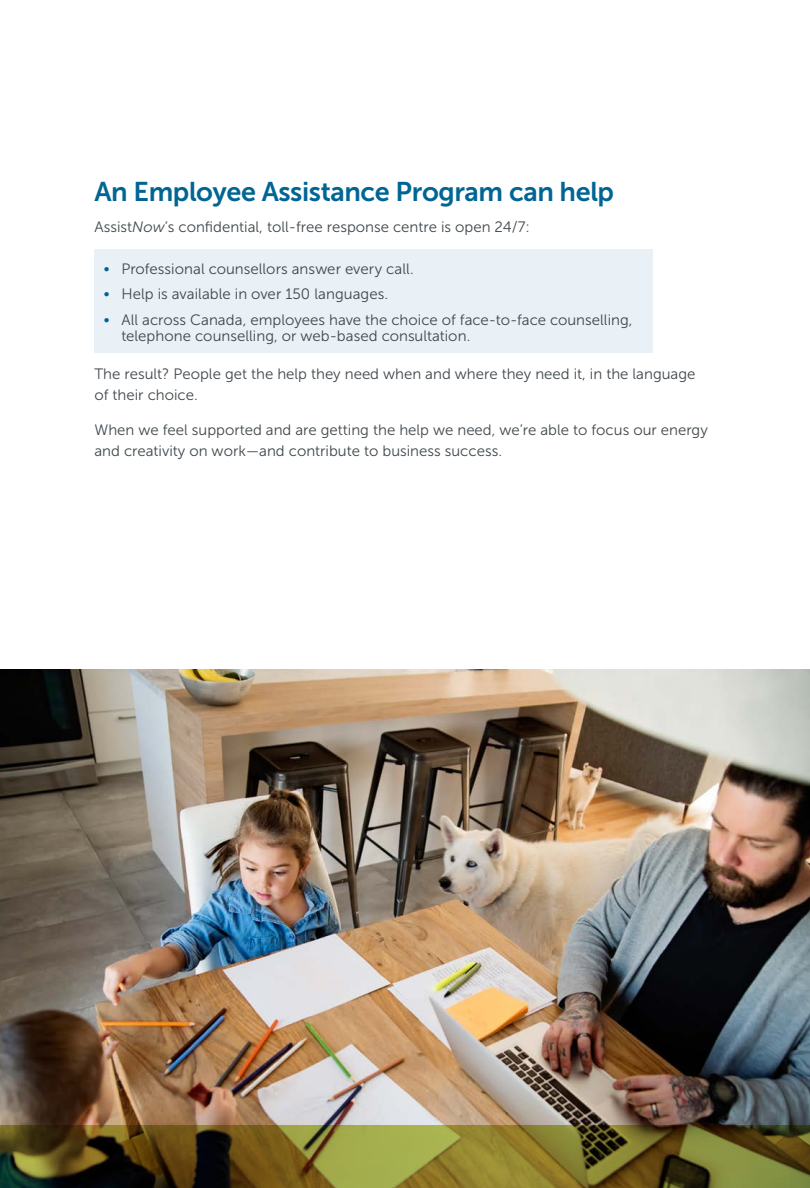
<style>
.page{position:relative;width:810px;height:1188px;background:#fff}
.page>*{position:absolute;margin:0;border:0;box-sizing:border-box;transform-origin:0 0}
.EL_Heading_4_-_18_pt{font:27px "Museo Sans 700";letter-spacing:-.015em;color:#006594}
.EL_Body_Text_-_10_pt{font:15px/21px "Museo Sans 300";color:#3f474c}
.EL_Body_Text_-_Bullets{font:15px/16.5px "Museo Sans 300";letter-spacing:.005em;color:#3f474c}
.s1{font-style:italic}
.s2{font-family:"Museo Sans 100";font-size:16.5px;color:#006594}
</style>
<div class="page">
<img style="left:0;top:670px;width:810px;height:455px">
<div style="left:94px;top:249px;width:559px;height:104px;background:#eaf1f6"></div>
<svg style="left:0;top:1125px;width:810px;height:63px"></svg>
<h3 class="EL_Heading_4_-_18_pt" style="left:94px;top:176px;width:521px">An Employee Assistance Program can help</h3>
<p class="EL_Body_Text_-_10_pt" style="left:94px;top:217px;width:437px">Assist<span class="s1">Now</span>’s confidential, toll-free response centre is open 24/7:</p>
<p class="EL_Body_Text_-_Bullets" style="left:103px;top:260px;width:312px"><span class="s2">•</span> Professional counsellors answer every call.</p>
<p class="EL_Body_Text_-_Bullets" style="left:103px;top:286px;width:286px"><span class="s2">•</span> Help is available in over 150 languages.</p>
<p class="EL_Body_Text_-_Bullets" style="left:122px;top:311px;width:513px;text-indent:-18px"><span class="s2">•</span> All across Canada, employees have the choice of face-to-face counselling, telephone counselling, or web-based consultation.</p>
<p class="EL_Body_Text_-_10_pt" style="left:94px;top:363px;width:602px">The result? People get the help they need when and where they need it, in the language of their choice.</p>
<p class="EL_Body_Text_-_10_pt" style="left:94px;top:419px;width:615px">When we feel supported and are getting the help we need, we’re able to focus our energy and creativity on work—and contribute to business success.</p>
</div>
